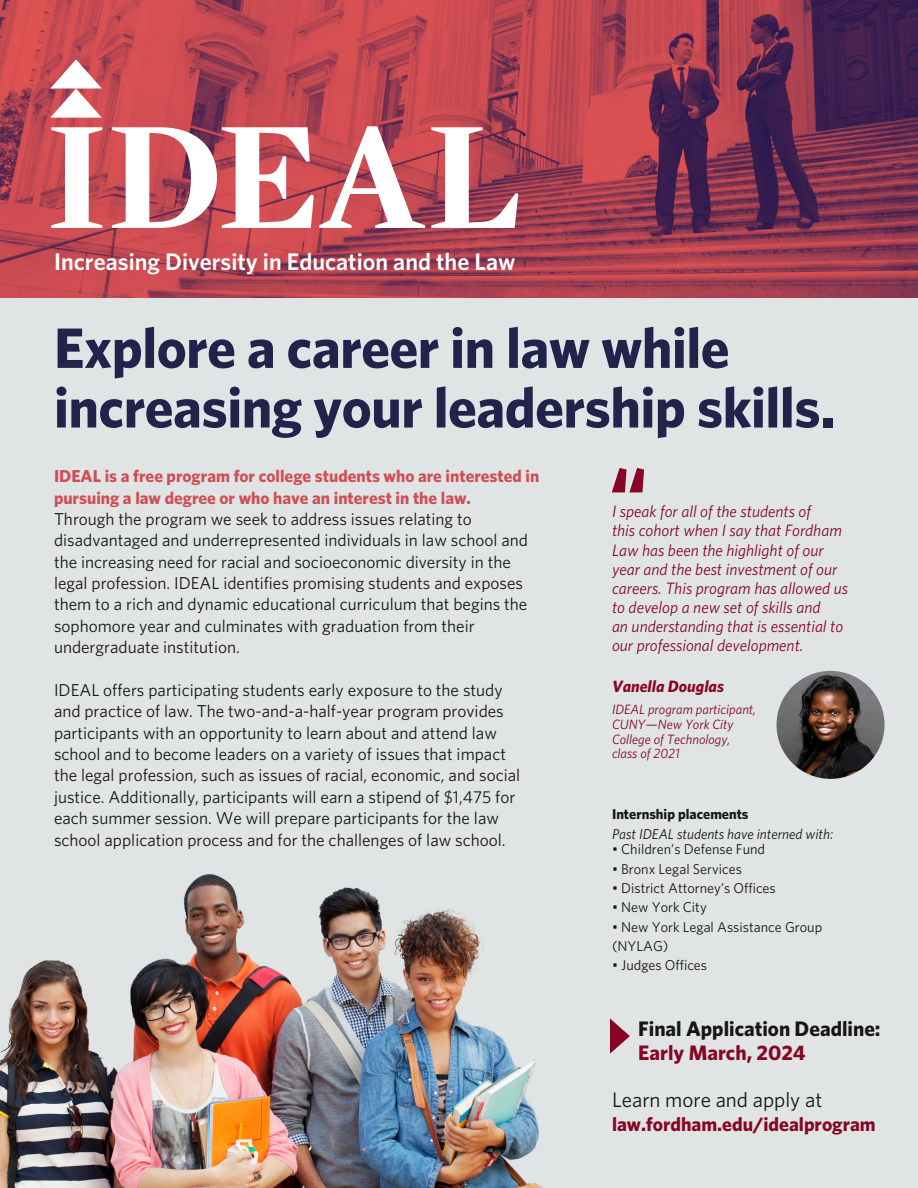
<style>
.page{position:relative;width:918px;height:1188px;background:#fff}
.page>*{position:absolute;margin:0;border:0;box-sizing:border-box;transform-origin:0 0}
.t1{font:700 77.85px "Whitney";color:#870624}
.t2{font:700 57px/59.7px "Whitney";letter-spacing:-.01em;color:#21234b}
.t3{font:600 24px "Whitney";color:#fff}
.t4{font:700 21px "Whitney";color:#171615}
.t5{font:21px "Whitney";color:#171615}
.t6{font:700 21px "Whitney";color:#870624}
.t7{font:700 19.5px "Whitney";color:#870624}
.t8{font:17.25px/21.3px "Whitney";color:#171615}
.t9{font:700 17.25px/21.3px "Whitney";color:#d04e53}
.t10{font:italic 16.5px "Whitney";color:#870624}
.t11{font:italic 700 16.5px "Whitney";color:#870624}
.t12{font:14.25px "Whitney";color:#171615}
.t13{font:italic 14.25px "Whitney";color:#171615}
.t14{font:700 14.25px "Whitney";color:#171615}
.t15{font:italic 13.5px/14.7px "Whitney";color:#870624}
</style>
<div class="page">
<img style="left:0;top:0;width:918px;height:298px">
<div style="left:0;top:298px;width:918px;height:890px;background:#e0e4e5"></div>
<img style="left:0;top:874px;width:543px;height:314px">
<svg style="left:50px;top:59px;width:52px;height:59px"></svg>
<svg style="left:51px;top:127px;width:51px;height:101px"></svg>
<svg style="left:112px;top:126px;width:406px;height:102px"></svg>
<img style="left:777px;top:671px;width:108px;height:108px;border-radius:50%">
<svg style="left:610px;top:1018px;width:20px;height:36px"></svg>
<p class="t3" style="left:54px;top:246px;width:463px">Increasing Diversity in Education and the Law</p>
<p class="t2" style="left:54px;top:318px;width:782px">Explore a career in law while increasing your leadership skills.</p>
<p class="t9" style="left:54px;top:465px;width:487px">IDEAL is a free program for college students who are interested in pursuing a law degree or who have an interest in the law.</p>
<p class="t8" style="left:54px;top:508px;width:475px">Through the program we seek to address issues relating to disadvantaged and underrepresented individuals in law school and the increasing need for racial and socioeconomic diversity in the legal profession. IDEAL identifies promising students and exposes them to a rich and dynamic educational curriculum that begins the sophomore year and culminates with graduation from their undergraduate institution.</p>
<p class="t8" style="left:54px;top:679px;width:450px">IDEAL offers participating students early exposure to the study</p>
<p class="t8" style="left:54px;top:700px;width:454px">and practice of law. The two-and-a-half-year program provides participants with an opportunity to learn about and attend law school and to become leaders on a variety of issues that impact</p>
<p class="t8" style="left:54px;top:765px;width:468px">the legal profession, such as issues of racial, economic, and social justice. Additionally, participants will earn a stipend of $1,475 for each summer session. We will prepare participants for the law school application process and for the challenges of law school.</p>
<p class="t1" style="left:610px;top:448px;width:39px">“</p>
<p class="t10" style="left:612px;top:501px;width:201px">I speak for all of the students of</p>
<p class="t10" style="left:612px;top:521px;width:231px">this cohort when I say that Fordham</p>
<p class="t10" style="left:612px;top:540px;width:213px">Law has been the highlight of our</p>
<p class="t10" style="left:612px;top:559px;width:227px">year and the best investment of our</p>
<p class="t10" style="left:612px;top:578px;width:238px">careers. This program has allowed us</p>
<p class="t10" style="left:612px;top:597px;width:210px">to develop a new set of skills and</p>
<p class="t10" style="left:612px;top:616px;width:233px">an understanding that is essential to</p>
<p class="t10" style="left:612px;top:635px;width:193px">our professional development.</p>
<p class="t11" style="left:612px;top:676px;width:114px">Vanella Douglas</p>
<p class="t15" style="left:612px;top:702px;width:146px">IDEAL program participant,<br>CUNY—New York City<br>College of Technology,</p>
<p class="t15" style="left:612px;top:746px;width:69px">class of 2021</p>
<p class="t14" style="left:612px;top:805px;width:138px">Internship placements</p>
<p class="t12" style="left:612px;top:840px;width:155px">• Children’s Defense Fund</p>
<p class="t12" style="left:612px;top:861px;width:131px">• Bronx Legal Services</p>
<p class="t12" style="left:612px;top:880px;width:165px">• District Attorney’s Offices</p>
<p class="t12" style="left:612px;top:899px;width:96px">• New York City</p>
<p class="t12" style="left:612px;top:918px;width:212px">• New York Legal Assistance Group</p>
<p class="t12" style="left:612px;top:937px;width:58px">(NYLAG)</p>
<p class="t12" style="left:612px;top:956px;width:97px">• Judges Offices</p>
<p class="t13" style="left:612px;top:825px;width:223px">Past IDEAL students have interned with:</p>
<p class="t4" style="left:638px;top:1016px;width:244px">Final Application Deadline:</p>
<p class="t6" style="left:638px;top:1040px;width:169px">Early March, 2024</p>
<p class="t5" style="left:612px;top:1087px;width:212px">Learn more and apply at</p>
<p class="t7" style="left:612px;top:1112px;width:265px">law.fordham.edu/idealprogram</p>
</div>
